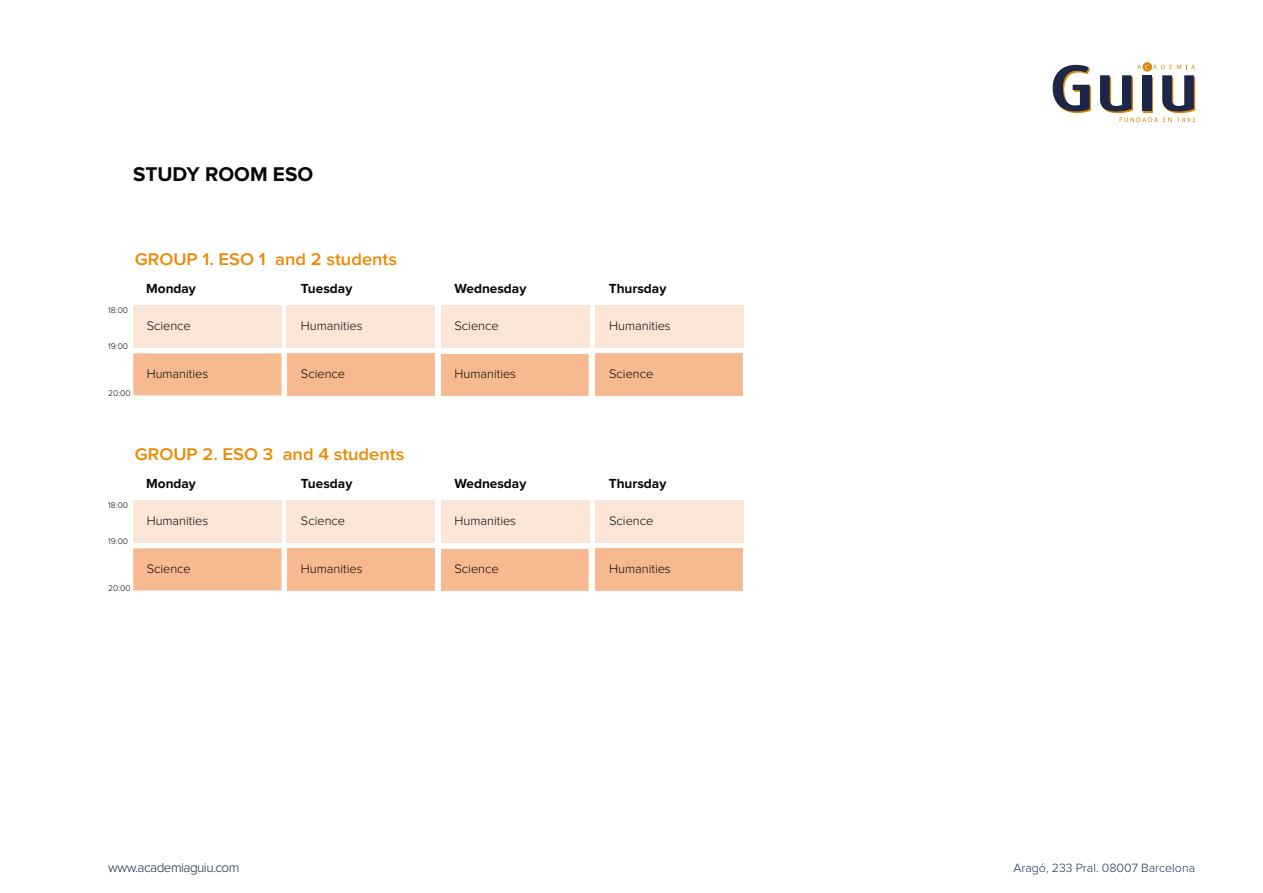
<style>
.page{position:relative;width:1263px;height:893px;background:#fff}
.page>*{position:absolute;margin:0;border:0;box-sizing:border-box;transform-origin:0 0}
.t1{font:700 20.7px "Proxima Nova";color:#070707}
.t2{font:600 17.55px "Proxima Nova";color:#ee8700;scale:1.04 1}
.t3{font:700 13.65px "Proxima Nova";color:#070707}
.t4{font:300 13.5px "Proxima Nova";letter-spacing:-.04em;color:#1c2747}
.t5{font:300 12.75px "Proxima Nova";color:#070707}
.t6{font:300 12.45px "Proxima Nova";color:#1e3259}
.t7{font:300 8.55px "Proxima Nova";color:#070707}
</style>
<div class="page">
<svg style="left:1052px;top:65px;width:39px;height:48px"></svg>
<svg style="left:1100px;top:62px;width:95px;height:60px"></svg>
<svg style="left:133px;top:353px;width:456px;height:43px;background:#f7be96"></svg>
<div style="left:133px;top:306px;width:149px;height:42px;background:#fae5d6"></div>
<div style="left:441px;top:306px;width:148px;height:42px;background:#fae5d6"></div>
<div style="left:595px;top:354px;width:148px;height:42px;background:#f7ba90"></div>
<div style="left:595px;top:306px;width:148px;height:42px;background:#fae5d6"></div>
<div style="left:287px;top:354px;width:147px;height:42px;background:#f7ba90"></div>
<div style="left:287px;top:306px;width:148px;height:42px;background:#fae5d6"></div>
<svg style="left:133px;top:548px;width:456px;height:43px;background:#f7be96"></svg>
<div style="left:133px;top:501px;width:149px;height:42px;background:#fae5d6"></div>
<div style="left:441px;top:501px;width:148px;height:42px;background:#fae5d6"></div>
<div style="left:595px;top:549px;width:148px;height:42px;background:#f7ba90"></div>
<div style="left:595px;top:501px;width:148px;height:42px;background:#fae5d6"></div>
<div style="left:287px;top:549px;width:147px;height:42px;background:#f7ba90"></div>
<div style="left:287px;top:501px;width:148px;height:42px;background:#fae5d6"></div>
<h1 class="t1" style="left:133px;top:164px;width:181px">STUDY ROOM ESO</h1>
<h2 class="t2" style="left:135px;top:251px;width:254px">GROUP 1. ESO 1 and 2 students</h2>
<p class="t7" style="left:108px;top:306px;width:21px">18:00</p>
<p class="t7" style="left:108px;top:342px;width:21px">19:00</p>
<p class="t7" style="left:108px;top:389px;width:24px">20:00</p>
<p class="t3" style="left:146px;top:283px;width:51px">Monday</p>
<p class="t3" style="left:301px;top:283px;width:53px">Tuesday</p>
<p class="t3" style="left:454px;top:283px;width:73px">Wednesday</p>
<p class="t3" style="left:609px;top:283px;width:59px">Thursday</p>
<p class="t5" style="left:147px;top:320px;width:46px">Science</p>
<p class="t5" style="left:147px;top:368px;width:63px">Humanities</p>
<p class="t5" style="left:609px;top:368px;width:46px">Science</p>
<p class="t5" style="left:454px;top:320px;width:46px">Science</p>
<p class="t5" style="left:609px;top:320px;width:63px">Humanities</p>
<p class="t5" style="left:454px;top:368px;width:63px">Humanities</p>
<p class="t5" style="left:301px;top:320px;width:63px">Humanities</p>
<p class="t5" style="left:301px;top:368px;width:46px">Science</p>
<h2 class="t2" style="left:135px;top:446px;width:261px">GROUP 2. ESO 3 and 4 students</h2>
<p class="t7" style="left:108px;top:501px;width:21px">18:00</p>
<p class="t7" style="left:108px;top:537px;width:21px">19:00</p>
<p class="t7" style="left:108px;top:584px;width:24px">20:00</p>
<p class="t3" style="left:146px;top:478px;width:51px">Monday</p>
<p class="t3" style="left:301px;top:478px;width:53px">Tuesday</p>
<p class="t3" style="left:454px;top:478px;width:73px">Wednesday</p>
<p class="t3" style="left:609px;top:478px;width:59px">Thursday</p>
<p class="t5" style="left:301px;top:515px;width:46px">Science</p>
<p class="t5" style="left:301px;top:563px;width:63px">Humanities</p>
<p class="t5" style="left:454px;top:515px;width:63px">Humanities</p>
<p class="t5" style="left:609px;top:515px;width:46px">Science</p>
<p class="t5" style="left:454px;top:563px;width:46px">Science</p>
<p class="t5" style="left:147px;top:515px;width:63px">Humanities</p>
<p class="t5" style="left:147px;top:563px;width:46px">Science</p>
<p class="t5" style="left:609px;top:563px;width:63px">Humanities</p>
<p class="t4" style="left:108px;top:861px;width:133px">www.academiaguiu.com</p>
<p class="t6" style="left:1013px;top:862px;width:183px">Aragó, 233 Pral. 08007 Barcelona</p>
</div>
